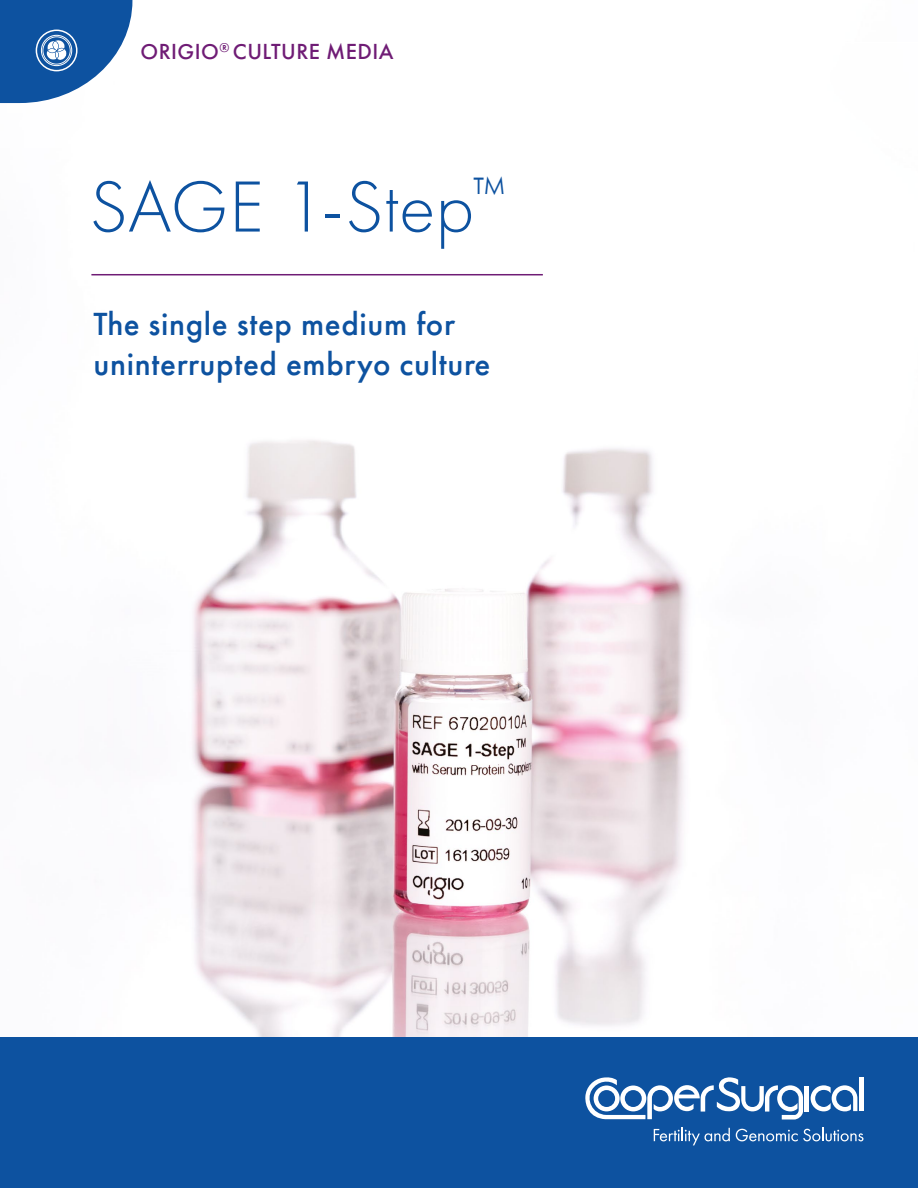
<style>
.page{position:relative;width:918px;height:1188px;background:#fff}
.page>*{position:absolute;margin:0;border:0;box-sizing:border-box;transform-origin:0 0}
.t1{font:300 75px "Futura PT";letter-spacing:.005em;color:#0d52a0}
.t2{font:500 33px/39.6px "Futura PT";letter-spacing:.02em;color:#0d52a0}
.t3{font:500 22.5px "Futura PT";letter-spacing:.02em;color:#6f1c75}
</style>
<div class="page">
<img style="left:91px;top:0;width:598px;height:1037px">
<div style="left:0;top:1037px;width:918px;height:151px;background:#0d52a0"></div>
<hr style="left:805px;top:1086px;width:4px;height:25px;background:#fff">
<svg style="left:811px;top:1085px;width:46px;height:26px"></svg>
<hr style="left:860px;top:1077px;width:4px;height:34px;background:#fff">
<svg style="left:585px;top:1077px;width:218px;height:43px"></svg>
<svg style="left:654px;top:1128px;width:76px;height:17px"></svg>
<svg style="left:736px;top:1128px;width:127px;height:13px"></svg>
<div style="left:0;top:42px;width:918px;height:209px;background:#fff"></div>
<hr style="left:91px;top:274px;width:452px;height:1px;background:#6f1c75">
<svg style="left:0;top:0;width:132px;height:103px"></svg>
<p class="t3" style="left:141px;top:38px;width:255px">ORIGIO<sup>®</sup> CULTURE MEDIA</p>
<h1 class="t1" style="left:89px;top:164px;width:417px">SAGE 1-Step<sup>™</sup></h1>
<p class="t2" style="left:94px;top:305px;width:399px">The single step medium for uninterrupted embryo culture</p>
</div>
